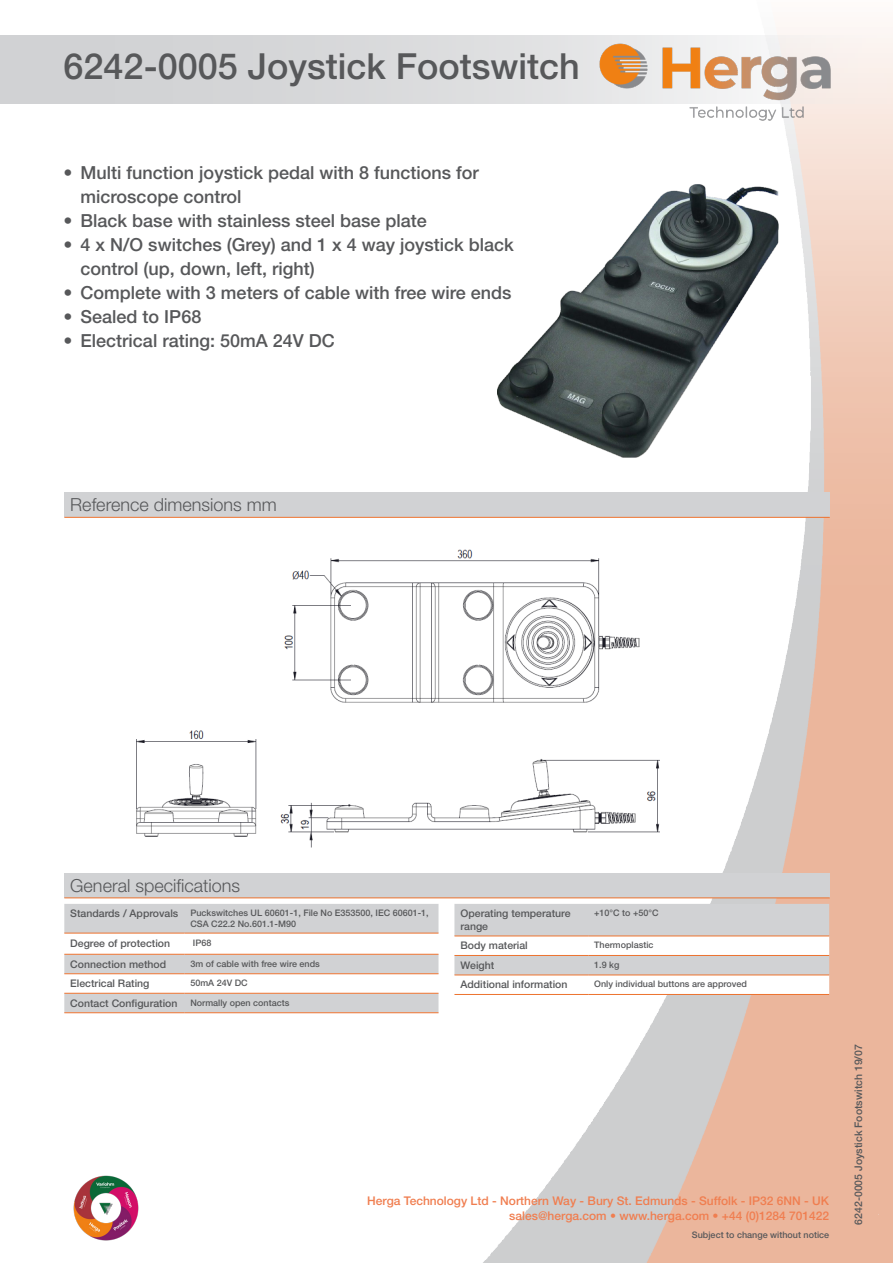
<style>
.page{position:relative;width:893px;height:1263px;background:#fff}
.page>*{position:absolute;margin:0;border:0;box-sizing:border-box;transform-origin:0 0}
.Herga_Main_Title{font:500 36px "Helvetica Neue LT Pro";color:#57585a}
.t1{font:500 18px/24px "Helvetica Neue LT Pro";color:#57585a}
.Herga_LargeTable_Tit{font:300 18px "Helvetica Neue LT Pro";color:#57585a}
.t2{font:500 12px/14.4px "Helvetica Neue LT Pro";color:#f07e50;text-align:right}
.Herga_Table_Text_Lef{font:500 10.5px/12.6px "Helvetica Neue LT Pro";color:#57585a}
.Herga_Filename_Text{font:500 10.5px "Helvetica Neue LT Pro";color:#57585a}
.Herga_Table_Text{font:500 9px/10.8px "Helvetica Neue LT Pro";color:#57585a}
</style>
<div class="page">
<img style="left:479px;top:27px;width:414px;height:1236px">
<div style="left:0;top:35px;width:893px;height:68px;background:#d6d7d8"></div>
<img style="left:562px;top:27px;width:306px;height:170px">
<img style="left:73px;top:1175px;width:66px;height:66px">
<div style="left:64px;top:492px;width:766px;height:25px;background:#d1d2d4"></div>
<hr style="left:64px;top:517px;width:766px;height:1px;background:#ed722e">
<svg style="left:64px;top:904px;width:374px;height:110px"></svg>
<hr style="left:64px;top:933px;width:120px;height:1px;background:#ed722e">
<hr style="left:184px;top:933px;width:254px;height:1px;background:#ed722e">
<hr style="left:64px;top:954px;width:120px;height:1px;background:#ed722e">
<hr style="left:184px;top:954px;width:254px;height:1px;background:#ed722e">
<hr style="left:64px;top:973px;width:120px;height:1px;background:#ed722e">
<hr style="left:184px;top:973px;width:254px;height:1px;background:#ed722e">
<hr style="left:64px;top:993px;width:120px;height:1px;background:#ed722e">
<hr style="left:184px;top:993px;width:254px;height:1px;background:#ed722e">
<hr style="left:64px;top:1012px;width:120px;height:1px;background:#ed722e">
<hr style="left:184px;top:1012px;width:254px;height:1px;background:#ed722e">
<svg style="left:454px;top:904px;width:375px;height:90px"></svg>
<hr style="left:454px;top:935px;width:134px;height:1px;background:#ed722e">
<hr style="left:588px;top:935px;width:241px;height:1px;background:#ed722e">
<hr style="left:454px;top:955px;width:134px;height:1px;background:#ed722e">
<hr style="left:588px;top:955px;width:241px;height:1px;background:#ed722e">
<hr style="left:454px;top:974px;width:134px;height:1px;background:#ed722e">
<hr style="left:588px;top:974px;width:241px;height:1px;background:#ed722e">
<hr style="left:454px;top:994px;width:134px;height:1px;background:#ed722e">
<hr style="left:588px;top:994px;width:241px;height:1px;background:#ed722e">
<div style="left:64px;top:873px;width:766px;height:25px;background:#d1d2d4"></div>
<hr style="left:64px;top:897px;width:766px;height:1px;background:#ed722e">
<img style="left:498px;top:174px;width:283px;height:287px">
<img style="left:136px;top:523px;width:552px;height:326px">
<p class="Herga_Main_Title" style="left:64px;top:45px;width:518px">6242-0005 Joystick Footswitch</p>
<p class="t1" style="left:81px;top:160px;width:400px;text-indent:-17px">• Multi function joystick pedal with 8 functions for microscope control</p>
<p class="t1" style="left:64px;top:208px;width:365px">• Black base with stainless steel base plate</p>
<p class="t1" style="left:81px;top:232px;width:435px;text-indent:-17px">• 4 x N/O switches (Grey) and 1 x 4 way joystick black control (up, down, left, right)</p>
<p class="t1" style="left:64px;top:280px;width:449px">• Complete with 3 meters of cable with free wire ends</p>
<p class="t1" style="left:64px;top:304px;width:139px">• Sealed to IP68</p>
<p class="t1" style="left:64px;top:328px;width:273px">• Electrical rating: 50mA 24V DC</p>
<p class="Herga_LargeTable_Tit" style="left:70px;top:494px;width:208px">Reference dimensions mm</p>
<p class="Herga_LargeTable_Tit" style="left:70px;top:874px;width:171px">General specifications</p>
<p class="Herga_Table_Text_Lef" style="left:70px;top:907px;width:110px">Standards / Approvals</p>
<p class="Herga_Table_Text" style="left:190px;top:907px;width:240px">Puckswitches UL 60601-1, File No E353500, IEC 60601-1,<br>CSA C22.2 No.601.1-M90</p>
<p class="Herga_Table_Text_Lef" style="left:70px;top:936px;width:101px">Degree of protection</p>
<p class="Herga_Table_Text" style="left:193px;top:937px;width:20px">IP68</p>
<p class="Herga_Table_Text_Lef" style="left:70px;top:957px;width:97px">Connection method</p>
<p class="Herga_Table_Text" style="left:190px;top:958px;width:131px">3m of cable with free wire ends</p>
<p class="Herga_Table_Text_Lef" style="left:70px;top:977px;width:81px">Electrical Rating</p>
<p class="Herga_Table_Text" style="left:190px;top:977px;width:59px">50mA 24V DC</p>
<p class="Herga_Table_Text_Lef" style="left:70px;top:996px;width:109px">Contact Configuration</p>
<p class="Herga_Table_Text" style="left:190px;top:997px;width:101px">Normally open contacts</p>
<p class="Herga_Table_Text_Lef" style="left:460px;top:907px;width:112px">Operating temperature range</p>
<p class="Herga_Table_Text" style="left:594px;top:907px;width:66px">+10°C to +50°C</p>
<p class="Herga_Table_Text_Lef" style="left:460px;top:939px;width:69px">Body material</p>
<p class="Herga_Table_Text" style="left:594px;top:940px;width:61px">Thermoplastic</p>
<p class="Herga_Table_Text_Lef" style="left:460px;top:959px;width:35px">Weight</p>
<p class="Herga_Table_Text" style="left:594px;top:959px;width:27px">1.9 kg</p>
<p class="Herga_Table_Text_Lef" style="left:460px;top:978px;width:108px">Additional information</p>
<p class="Herga_Table_Text" style="left:594px;top:979px;width:154px">Only individual buttons are approved</p>
<p class="t2" style="left:367px;top:1193px;width:463px">Herga Technology Ltd - Northern Way - Bury St. Edmunds - Suffolk - IP32 6NN - UK sales@herga.com • www.herga.com • +44 (0)1284 701422</p>
<p class="Herga_Table_Text" style="left:692px;top:1230px;width:139px">Subject to change without notice</p>
<p class="Herga_Filename_Text" style="left:852px;top:1225px;width:182px;rotate:-90deg">6242-0005 Joystick Footswitch 19/07</p>
</div>
